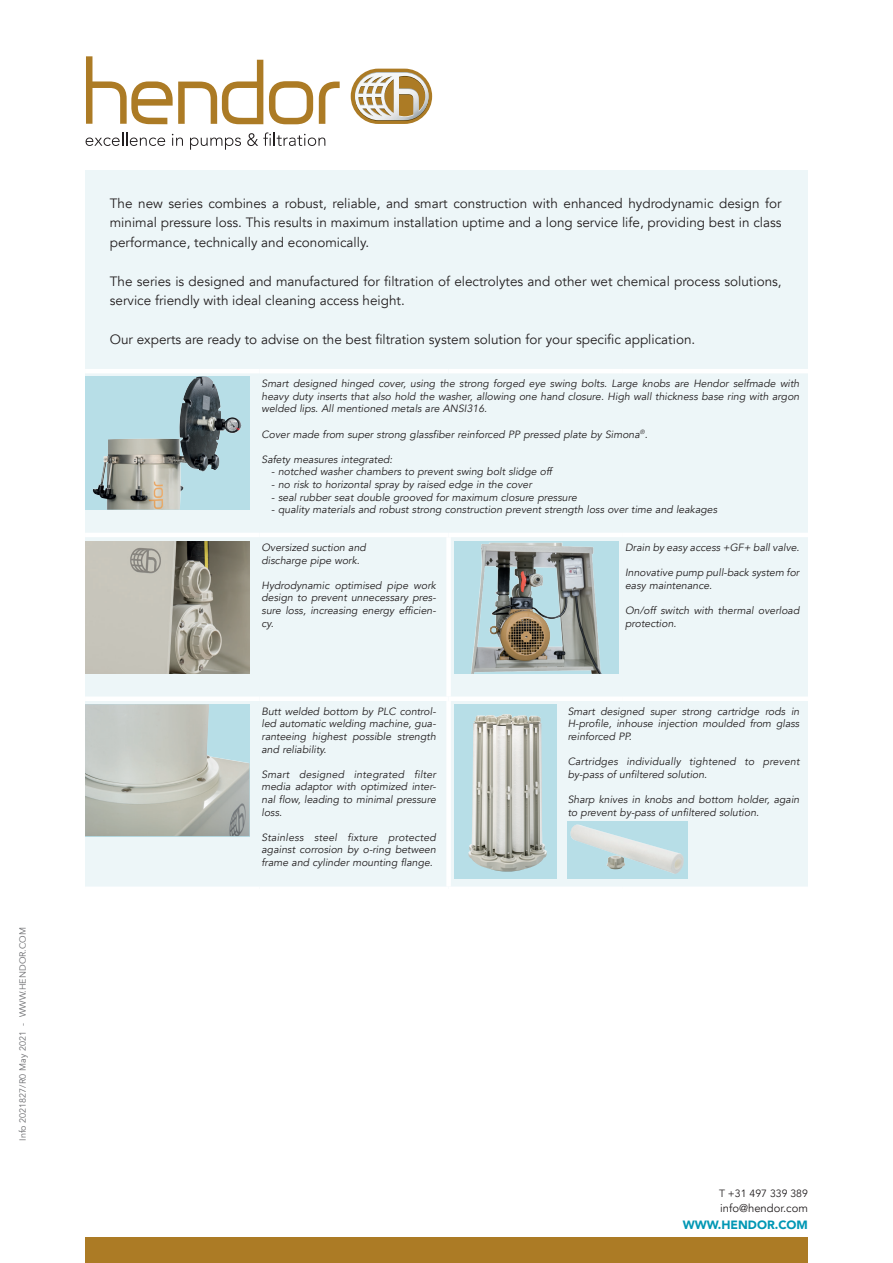
<style>
.page{position:relative;width:893px;height:1263px;background:#fff}
.page>*{position:absolute;margin:0;border:0;box-sizing:border-box;transform-origin:0 0}
.t1{font:13.5px/19.5px "Avenir";color:#231f20;text-align:justify}
.t2{font:900 12px "Avenir";color:#0097b4}
.t3{font:11.25px "Avenir";color:#231f20}
.t4{font:italic 10.5px/12.6px "Avenir";color:#231f20;text-align:justify}
.t5{font:10.5px "Avenir";color:#231f20}
.t6{font:9px "Avenir";color:#6c6d70}
</style>
<div class="page">
<div style="left:351px;top:69px;width:81px;height:55px;background:#ac7b25;border-radius:28px"></div>
<svg style="left:355px;top:72px;width:74px;height:49px"></svg>
<svg style="left:86px;top:56px;width:177px;height:68px"></svg>
<svg style="left:269px;top:81px;width:44px;height:43px"></svg>
<svg style="left:319px;top:82px;width:21px;height:42px"></svg>
<svg style="left:86px;top:133px;width:79px;height:13px"></svg>
<svg style="left:172px;top:134px;width:11px;height:12px"></svg>
<svg style="left:190px;top:138px;width:51px;height:12px"></svg>
<svg style="left:247px;top:132px;width:78px;height:14px"></svg>
<div style="left:85px;top:1237px;width:723px;height:26px;background:#ac7b25"></div>
<div style="left:85px;top:170px;width:723px;height:719px;background:#edf6f8"></div>
<hr style="left:85px;top:369px;width:174px;height:4px;background:#fff">
<hr style="left:259px;top:369px;width:190px;height:4px;background:#fff">
<hr style="left:449px;top:369px;width:174px;height:4px;background:#fff">
<hr style="left:623px;top:369px;width:189px;height:4px;background:#fff">
<hr style="left:85px;top:533px;width:174px;height:4px;background:#fff">
<hr style="left:259px;top:533px;width:190px;height:4px;background:#fff">
<hr style="left:449px;top:533px;width:174px;height:4px;background:#fff">
<hr style="left:623px;top:533px;width:189px;height:4px;background:#fff">
<div style="left:85px;top:696px;width:174px;height:5px;background:#fff"></div>
<div style="left:259px;top:696px;width:190px;height:5px;background:#fff"></div>
<div style="left:449px;top:696px;width:174px;height:5px;background:#fff"></div>
<div style="left:623px;top:696px;width:189px;height:5px;background:#fff"></div>
<div style="left:85px;top:886px;width:174px;height:5px;background:#fff"></div>
<div style="left:259px;top:886px;width:190px;height:5px;background:#fff"></div>
<div style="left:449px;top:886px;width:174px;height:5px;background:#fff"></div>
<div style="left:623px;top:886px;width:189px;height:5px;background:#fff"></div>
<div style="left:446px;top:537px;width:5px;height:159px;background:#fff"></div>
<div style="left:446px;top:701px;width:5px;height:185px;background:#fff"></div>
<img style="left:85px;top:704px;width:164px;height:132px">
<img style="left:85px;top:541px;width:164px;height:133px">
<div style="left:568px;top:821px;width:120px;height:58px;background:#b7dee7"></div>
<img style="left:570px;top:824px;width:114px;height:50px">
<div style="left:454px;top:704px;width:103px;height:175px;background:#b7dee7"></div>
<img style="left:468px;top:714px;width:73px;height:157px">
<svg style="left:85px;top:376px;width:164px;height:134px;background:#a3bdc1"></svg>
<img style="left:99px;top:376px;width:104px;height:108px">
<div style="left:454px;top:541px;width:165px;height:133px;background:#b7dee7"></div>
<img style="left:471px;top:542px;width:130px;height:132px">
<p class="t6" style="left:18px;top:1141px;width:215px;rotate:-90deg">Info 2021827/R0 May 2021 - WWW.HENDOR.COM</p>
<p class="t1" style="left:110px;top:193px;width:673px">The new series combines a robust, reliable, and smart construction with enhanced hydrodynamic design for minimal pressure loss. This results in maximum installation uptime and a long service life, providing best in class performance, technically and economically.</p>
<p class="t1" style="left:110px;top:271px;width:673px">The series is designed and manufactured for filtration of electrolytes and other wet chemical process solutions, service friendly with ideal cleaning access height.</p>
<p class="t1" style="left:110px;top:330px;width:587px">Our experts are ready to advise on the best filtration system solution for your specific application.</p>
<p class="t4" style="left:261px;top:377px;width:539px">Smart designed hinged cover, using the strong forged eye swing bolts. Large knobs are Hendor selfmade with heavy duty inserts that also hold the washer, allowing one hand closure. High wall thickness base ring with argon welded lips. All mentioned metals are ANSI316.</p>
<p class="t4" style="left:261px;top:428px;width:388px">Cover made from super strong glassfiber reinforced PP pressed plate by Simona<sup>®</sup>.</p>
<p class="t4" style="left:261px;top:453px;width:133px">Safety measures integrated:</p>
<p class="t4" style="left:271px;top:466px;width:282px">- notched washer chambers to prevent swing bolt slidge off</p>
<p class="t4" style="left:271px;top:478px;width:262px">- no risk to horizontal spray by raised edge in the cover</p>
<p class="t4" style="left:271px;top:491px;width:307px">- seal rubber seat double grooved for maximum closure pressure</p>
<p class="t4" style="left:271px;top:503px;width:447px">- quality materials and robust strong construction prevent strength loss over time and leakages</p>
<p class="t4" style="left:262px;top:541px;width:106px">Oversized suction and discharge pipe work.</p>
<p class="t4" style="left:262px;top:579px;width:176px">Hydrodynamic optimised pipe work design to prevent unnecessary pres&shy;sure loss, increasing energy efficien&shy;cy.</p>
<p class="t4" style="left:625px;top:541px;width:176px">Drain by easy access +GF+ ball valve.</p>
<p class="t4" style="left:625px;top:566px;width:176px">Innovative pump pull-back system for easy maintenance.</p>
<p class="t4" style="left:625px;top:604px;width:176px">On/off switch with thermal overload protection.</p>
<p class="t4" style="left:261px;top:705px;width:176px">Butt welded bottom by PLC control&shy;led automatic welding machine, gua&shy;ranteeing highest possible strength and reliability.</p>
<p class="t4" style="left:261px;top:768px;width:176px">Smart designed integrated filter media adaptor with optimized inter&shy;nal flow, leading to minimal pressure loss.</p>
<p class="t4" style="left:261px;top:831px;width:176px">Stainless steel fixture protected against corrosion by o-ring between frame and cylinder mounting flange.</p>
<p class="t4" style="left:568px;top:705px;width:233px">Smart designed super strong cartridge rods in H-profile, inhouse injection moulded from glass reinforced PP.</p>
<p class="t4" style="left:568px;top:755px;width:233px">Cartridges individually tightened to prevent by-pass of unfiltered solution.</p>
<p class="t4" style="left:568px;top:793px;width:233px">Sharp knives in knobs and bottom holder, again to prevent by-pass of unfiltered solution.</p>
<p class="t5" style="left:719px;top:1187px;width:90px">T +31 497 339 389</p>
<p class="t3" style="left:720px;top:1201px;width:89px">info@hendor.com</p>
<p class="t2" style="left:683px;top:1214px;width:127px">WWW.HENDOR.COM</p>
</div>
